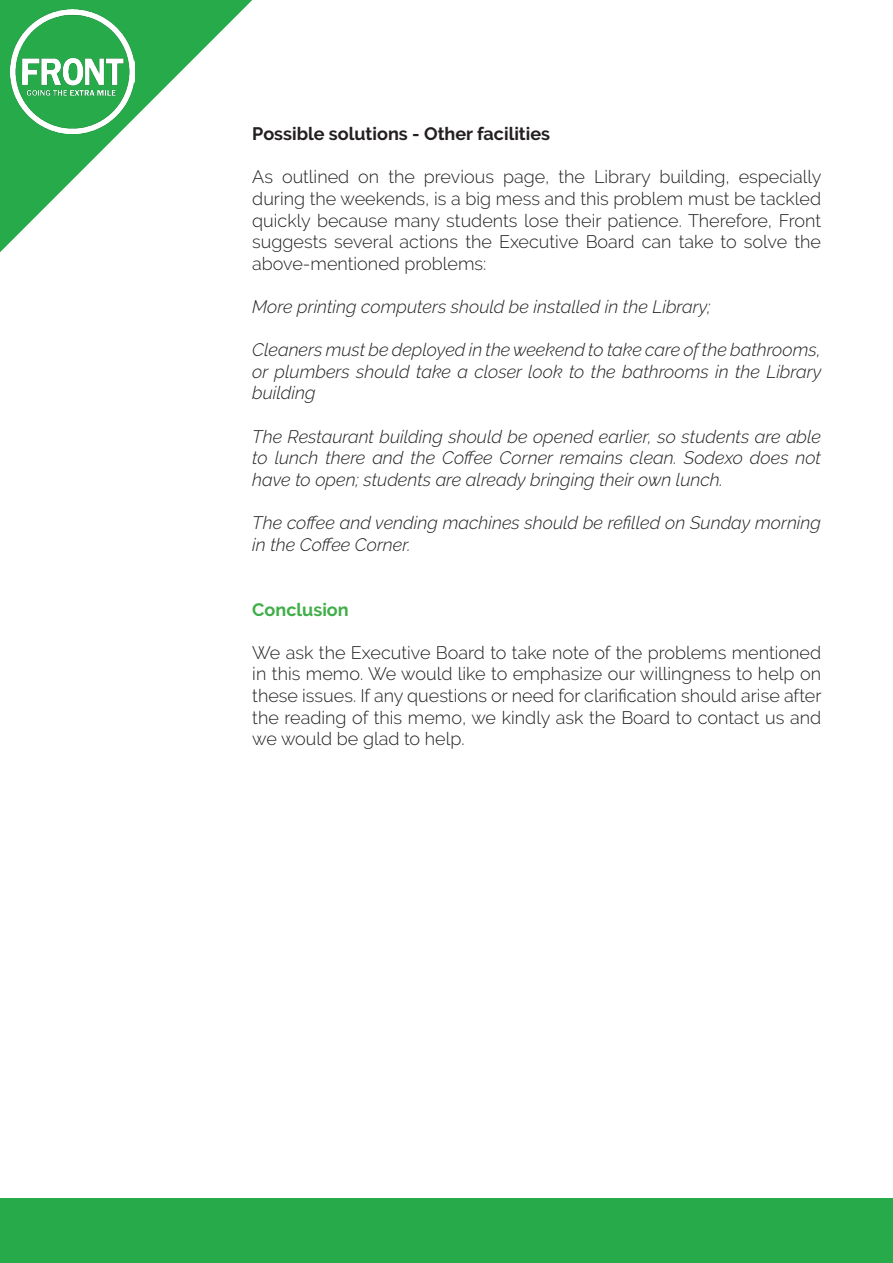
<style>
.page{position:relative;width:893px;height:1263px;background:#fff}
.page>*{position:absolute;margin:0;border:0;box-sizing:border-box;transform-origin:0 0}
.t1{font:300 18px/21.6px "Raleway";color:#231f20;text-align:justify}
.t2{font:italic 300 18px/21.6px "Raleway";color:#231f20;text-align:justify}
.t3{font:700 18px "Raleway";color:#231f20}
.t4{font:700 18px "Raleway";color:#40ae49}
</style>
<div class="page">
<div style="left:0;top:1198px;width:893px;height:65px;background:#26aa4a"></div>
<svg style="left:0;top:0;width:252px;height:252px"></svg>
<img style="left:11px;top:10px;width:124px;height:124px">
<p class="t3" style="left:252px;top:124px;width:299px">Possible solutions - Other facilities</p>
<p class="t1" style="left:252px;top:166px;width:571px">As outlined on the previous page, the Library building, especially during the weekends, is a big mess and this problem must be tackled quickly because many students lose their patience. Therefore, Front suggests several actions the Executive Board can take to solve the above-mentioned problems:</p>
<p class="t2" style="left:252px;top:296px;width:460px">More printing computers should be installed in the Library;</p>
<p class="t2" style="left:252px;top:339px;width:570px">Cleaners must be deployed in the weekend to take care of the bathrooms, or plumbers should take a closer look to the bathrooms in the Library building</p>
<p class="t2" style="left:252px;top:425px;width:570px">The Restaurant building should be opened earlier, so students are able to lunch there and the Coffee Corner remains clean. Sodexo does not have to open; students are already bringing their own lunch.</p>
<p class="t2" style="left:252px;top:512px;width:570px">The coffee and vending machines should be refilled on Sunday morning in the Coffee Corner.</p>
<p class="t4" style="left:252px;top:599px;width:98px">Conclusion</p>
<p class="t1" style="left:252px;top:641px;width:571px">We ask the Executive Board to take note of the problems mentioned in this memo. We would like to emphasize our willingness to help on these issues. If any questions or need for clarification should arise after the reading of this memo, we kindly ask the Board to contact us and we would be glad to help.</p>
</div>
